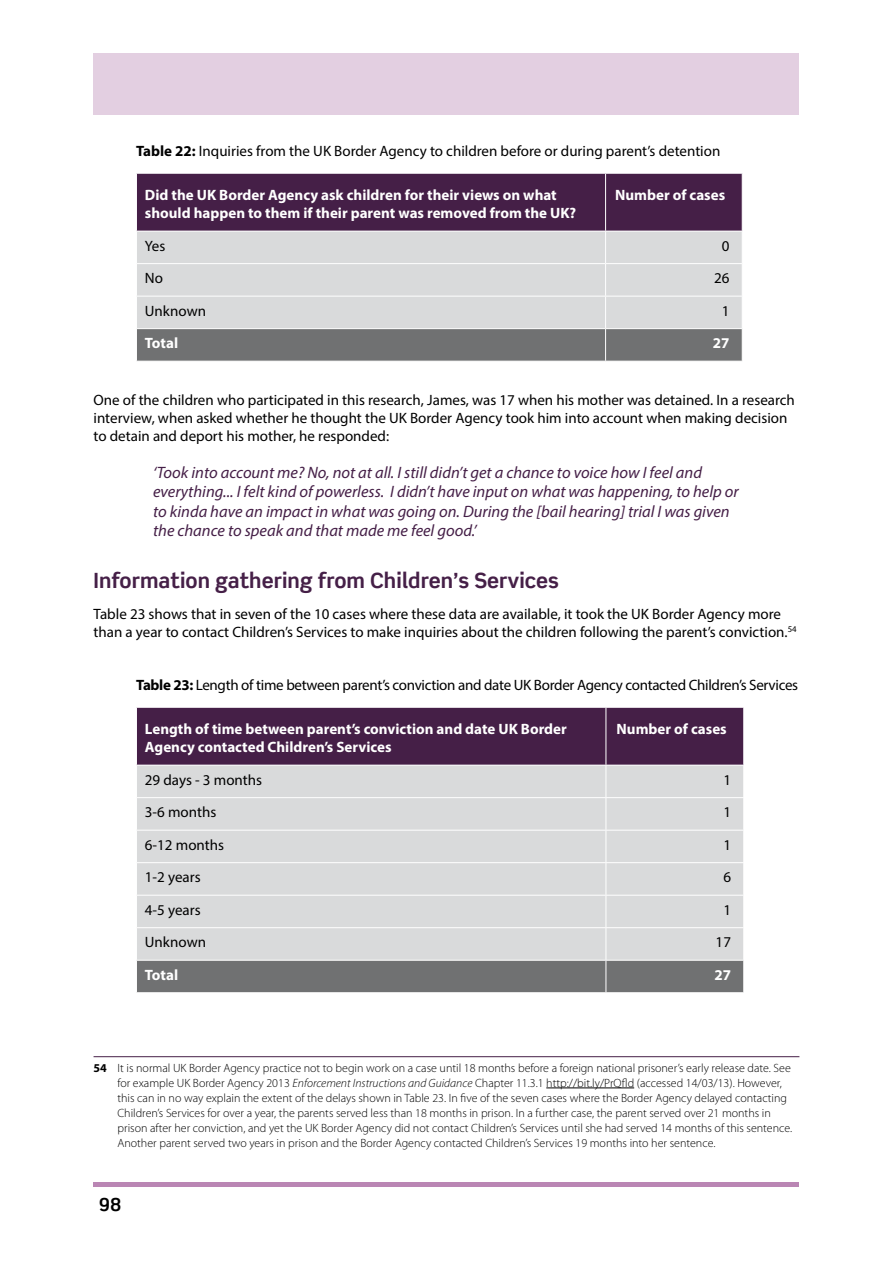
<style>
.page{position:relative;width:893px;height:1263px;background:#fff}
.page>*{position:absolute;margin:0;border:0;box-sizing:border-box;transform-origin:0 0}
.t1{font:700 21px "Scene Std";color:#451f47}
.t2{font:700 18px "Scene Std";color:#000}
.t3{font:italic 16.5px/19.5px "Myriad Pro";color:#451f47}
.t4{font:15px/18px "Myriad Pro";color:#000}
.t5{font:700 15px/18px "Myriad Pro";color:#fff}
.t6{font:15px "Myriad Pro";letter-spacing:-.02em;color:#000}
.t7{font:300 12px/15px "Myriad Pro";color:#000}
.s1{font-weight:700}
.s2{font-style:italic}
</style>
<div class="page">
<div style="left:94px;top:53px;width:705px;height:62px;background:#e3cfe1"></div>
<hr style="left:94px;top:1182px;width:705px;height:4px;background:#ba86b4">
<div style="left:137px;top:174px;width:605px;height:57px;background:#451f47"></div>
<div style="left:137px;top:232px;width:605px;height:96px;background:#d9dadb"></div>
<div style="left:137px;top:329px;width:605px;height:32px;background:#707172"></div>
<hr style="left:605px;top:174px;width:1px;height:57px;background:#fff">
<hr style="left:605px;top:231px;width:1px;height:32px;background:#fff">
<hr style="left:136px;top:263px;width:470px;height:1px;background:#fff">
<hr style="left:606px;top:263px;width:137px;height:1px;background:#fff">
<hr style="left:605px;top:264px;width:1px;height:32px;background:#fff">
<hr style="left:136px;top:296px;width:470px;height:1px;background:#fff">
<hr style="left:606px;top:296px;width:137px;height:1px;background:#fff">
<hr style="left:605px;top:296px;width:1px;height:32px;background:#fff">
<hr style="left:605px;top:329px;width:1px;height:32px;background:#fff">
<div style="left:137px;top:708px;width:606px;height:57px;background:#451f47"></div>
<div style="left:137px;top:766px;width:606px;height:194px;background:#d9dadb"></div>
<div style="left:137px;top:961px;width:606px;height:31px;background:#707172"></div>
<hr style="left:606px;top:708px;width:1px;height:57px;background:#fff">
<hr style="left:606px;top:765px;width:1px;height:32px;background:#fff">
<hr style="left:136px;top:797px;width:470px;height:1px;background:#fff">
<hr style="left:606px;top:797px;width:138px;height:1px;background:#fff">
<hr style="left:606px;top:798px;width:1px;height:32px;background:#fff">
<hr style="left:136px;top:830px;width:470px;height:1px;background:#fff">
<hr style="left:606px;top:830px;width:138px;height:1px;background:#fff">
<hr style="left:606px;top:830px;width:1px;height:32px;background:#fff">
<hr style="left:136px;top:862px;width:470px;height:1px;background:#fff">
<hr style="left:606px;top:862px;width:138px;height:1px;background:#fff">
<hr style="left:606px;top:863px;width:1px;height:32px;background:#fff">
<hr style="left:136px;top:895px;width:470px;height:1px;background:#fff">
<hr style="left:606px;top:895px;width:138px;height:1px;background:#fff">
<hr style="left:606px;top:895px;width:1px;height:32px;background:#fff">
<hr style="left:136px;top:927px;width:470px;height:1px;background:#fff">
<hr style="left:606px;top:927px;width:138px;height:1px;background:#fff">
<hr style="left:606px;top:928px;width:1px;height:32px;background:#fff">
<hr style="left:606px;top:960px;width:1px;height:32px;background:#fff">
<hr style="left:94px;top:1056px;width:705px;height:1px;background:#451f47">
<hr style="left:546px;top:1087px;width:88px;height:1px;background:#000">
<p class="t4" style="left:136px;top:142px;width:586px"><span class="s1">Table 22:</span> Inquiries from the UK Border Agency to children before or during parent’s detention</p>
<p class="t5" style="left:145px;top:186px;width:433px">Did the UK Border Agency ask children for their views on what should happen to them if their parent was removed from the UK?</p>
<p class="t5" style="left:615px;top:186px;width:112px">Number of cases</p>
<p class="t4" style="left:145px;top:237px;width:22px">Yes</p>
<p class="t4" style="left:722px;top:237px;width:9px">0</p>
<p class="t4" style="left:145px;top:269px;width:20px">No</p>
<p class="t4" style="left:714px;top:269px;width:17px">26</p>
<p class="t4" style="left:145px;top:302px;width:63px">Unknown</p>
<p class="t4" style="left:722px;top:302px;width:9px">1</p>
<p class="t5" style="left:145px;top:334px;width:35px">Total</p>
<p class="t5" style="left:713px;top:334px;width:18px">27</p>
<p class="t4" style="left:94px;top:391px;width:703px">One of the children who participated in this research, James, was 17 when his mother was detained. In a research interview, when asked whether he thought the UK Border Agency took him into account when making decision to detain and deport his mother, he responded:</p>
<p class="t3" style="left:153px;top:462px;width:587px">‘Took into account me? No, not at all. I still didn’t get a chance to voice how I feel and everything... I felt kind of powerless. I didn’t have input on what was happening, to help or to kinda have an impact in what was going on. During the [bail hearing] trial I was given the chance to speak and that made me feel good.’</p>
<p class="t1" style="left:94px;top:567px;width:467px">Information gathering from Children’s Services</p>
<p class="t4" style="left:94px;top:605px;width:705px">Table 23 shows that in seven of the 10 cases where these data are available, it took the UK Border Agency more than a year to contact Children’s Services to make inquiries about the children following the parent’s conviction.<sup>54</sup></p>
<p class="t6" style="left:136px;top:676px;width:664px"><span class="s1">Table 23:</span> Length of time between parent’s conviction and date UK Border Agency contacted Children’s Services</p>
<p class="t5" style="left:145px;top:720px;width:423px">Length of time between parent’s conviction and date UK Border<br>Agency contacted Children’s Services</p>
<p class="t5" style="left:617px;top:720px;width:112px">Number of cases</p>
<p class="t4" style="left:145px;top:771px;width:119px">29 days - 3 months</p>
<p class="t4" style="left:723px;top:771px;width:9px">1</p>
<p class="t4" style="left:145px;top:803px;width:73px">3-6 months</p>
<p class="t4" style="left:723px;top:803px;width:9px">1</p>
<p class="t4" style="left:145px;top:836px;width:81px">6-12 months</p>
<p class="t4" style="left:723px;top:836px;width:9px">1</p>
<p class="t4" style="left:145px;top:868px;width:57px">1-2 years</p>
<p class="t4" style="left:723px;top:868px;width:9px">6</p>
<p class="t4" style="left:145px;top:901px;width:57px">4-5 years</p>
<p class="t4" style="left:723px;top:901px;width:9px">1</p>
<p class="t4" style="left:145px;top:933px;width:63px">Unknown</p>
<p class="t4" style="left:716px;top:933px;width:17px">17</p>
<p class="t5" style="left:145px;top:965px;width:35px">Total</p>
<p class="t5" style="left:714px;top:965px;width:18px">27</p>
<p class="t7" style="left:117px;top:1060px;width:676px;text-indent:-24px"><span class="s1">54</span> It is normal UK Border Agency practice not to begin work on a case until 18 months before a foreign national prisoner’s early release date. See for example UK Border Agency 2013 <span class="s2">Enforcement Instructions and Guidance</span> Chapter 11.3.1 http://bit.ly/PrQfld (accessed 14/03/13). However, this can in no way explain the extent of the delays shown in Table 23. In five of the seven cases where the Border Agency delayed contacting Children’s Services for over a year, the parents served less than 18 months in prison. In a further case, the parent served over 21 months in prison after her conviction, and yet the UK Border Agency did not contact Children’s Services until she had served 14 months of this sentence.<br>Another parent served two years in prison and the Border Agency contacted Children’s Services 19 months into her sentence.</p>
<p class="t2" style="left:99px;top:1193px;width:24px">98</p>
</div>
